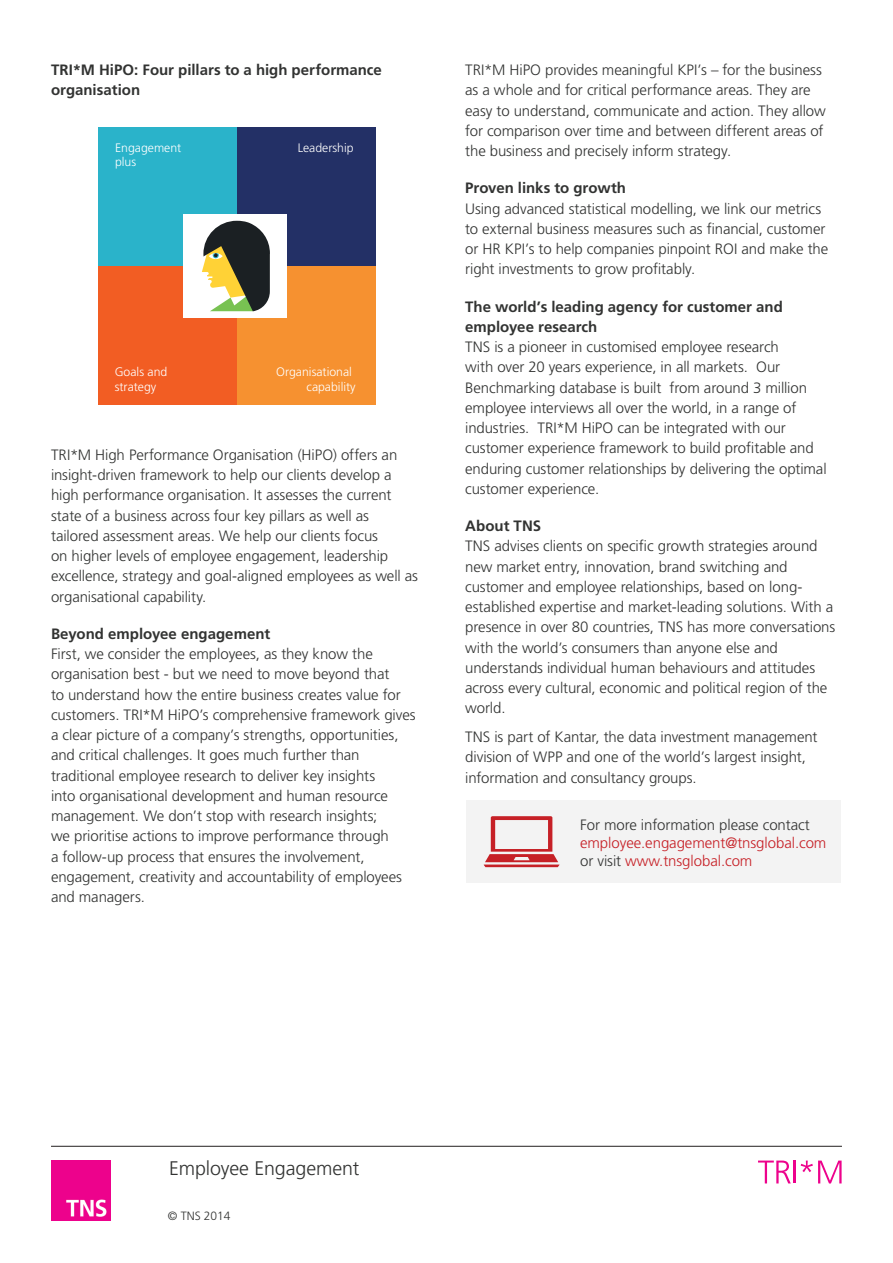
<style>
.page{position:relative;width:893px;height:1263px;background:#fff}
.page>*{position:absolute;margin:0;border:0;box-sizing:border-box;transform-origin:0 0}
.t1{font:300 19.65px "Frutiger LT Std";letter-spacing:-.005em;color:#323332}
.body_copy{font:300 15px/20.2px "Frutiger LT Std";letter-spacing:-.005em;color:#323332}
.Heading_2{font:700 15px/20.2px "Frutiger LT Std";color:#323332}
.body_copy-2{font:300 15px/18px "Frutiger LT Std";letter-spacing:-.005em;color:#c62026}
.t2{font:300 12.3px/14.7px "Frutiger LT Std";color:#fff}
.t3{font:300 12px "Frutiger LT Std";letter-spacing:-.005em;color:#323332}
.s1{color:#323332}
</style>
<div class="page">
<svg style="left:758px;top:1160px;width:33px;height:23px"></svg>
<hr style="left:794px;top:1160px;width:2px;height:23px;background:#ed028c">
<svg style="left:801px;top:1160px;width:41px;height:23px"></svg>
<img style="left:51px;top:1161px;width:60px;height:59px">
<hr style="left:51px;top:1146px;width:791px;height:1px;background:#231f20">
<div style="left:467px;top:800px;width:374px;height:83px;background:#f3f3f3"></div>
<svg style="left:484px;top:816px;width:75px;height:51px"></svg>
<div style="left:98px;top:127px;width:139px;height:139px;background:#2ab3ca"></div>
<div style="left:237px;top:127px;width:138px;height:139px;background:#233066"></div>
<div style="left:237px;top:266px;width:138px;height:139px;background:#f69130"></div>
<div style="left:98px;top:266px;width:139px;height:139px;background:#f25d23"></div>
<div style="left:184px;top:214px;width:103px;height:104px;background:#fff"></div>
<svg style="left:202px;top:221px;width:68px;height:90px"></svg>
<p class="Heading_2" style="left:51px;top:60px;width:332px">TRI*M HiPO: Four pillars to a high performance organisation</p>
<p class="t2" style="left:115px;top:140px;width:68px">Engagement plus</p>
<p class="t2" style="left:298px;top:140px;width:57px">Leadership</p>
<p class="t2" style="left:115px;top:365px;width:54px">Goals and strategy</p>
<p class="t2" style="left:307px;top:365px;width:51px;text-indent:-30px">Organisational capability</p>
<p class="body_copy" style="left:51px;top:445px;width:369px">TRI*M High Performance Organisation (HiPO) offers an insight-driven framework to help our clients develop a high performance organisation. It assesses the current state of a business across four key pillars as well as tailored assessment areas. We help our clients focus<br>on higher levels of employee engagement, leadership excellence, strategy and goal-aligned employees as well as organisational capability.</p>
<p class="Heading_2" style="left:51px;top:624px;width:221px">Beyond employee engagement</p>
<p class="body_copy" style="left:51px;top:644px;width:366px">First, we consider the employees, as they know the organisation best - but we need to move beyond that<br>to understand how the entire business creates value for customers. TRI*M HiPO’s comprehensive framework gives a clear picture of a company’s strengths, opportunities, and critical challenges. It goes much further than traditional employee research to deliver key insights<br>into organisational development and human resource management. We don’t stop with research insights;<br>we prioritise actions to improve performance through<br>a follow-up process that ensures the involvement, engagement, creativity and accountability of employees and managers.</p>
<p class="body_copy" style="left:465px;top:60px;width:362px">TRI*M HiPO provides meaningful KPI’s – for the business as a whole and for critical performance areas. They are easy to understand, communicate and action. They allow for comparison over time and between different areas of the business and precisely inform strategy.</p>
<p class="Heading_2" style="left:465px;top:178px;width:162px">Proven links to growth</p>
<p class="body_copy" style="left:465px;top:198px;width:365px">Using advanced statistical modelling, we link our metrics to external business measures such as financial, customer or HR KPI’s to help companies pinpoint ROI and make the right investments to grow profitably.</p>
<p class="Heading_2" style="left:465px;top:296px;width:319px">The world’s leading agency for customer and employee research</p>
<p class="body_copy" style="left:465px;top:337px;width:363px">TNS is a pioneer in customised employee research<br>with over 20 years experience, in all markets. Our Benchmarking database is built from around 3 million employee interviews all over the world, in a range of industries. TRI*M HiPO can be integrated with our customer experience framework to build profitable and enduring customer relationships by delivering the optimal customer experience.</p>
<p class="Heading_2" style="left:465px;top:516px;width:78px">About TNS</p>
<p class="body_copy" style="left:465px;top:536px;width:372px">TNS advises clients on specific growth strategies around new market entry, innovation, brand switching and customer and employee relationships, based on long&shy;established expertise and market-leading solutions. With a presence in over 80 countries, TNS has more conversations with the world’s consumers than anyone else and understands individual human behaviours and attitudes across every cultural, economic and political region of the world.</p>
<p class="body_copy" style="left:465px;top:727px;width:354px">TNS is part of Kantar, the data investment management division of WPP and one of the world’s largest insight, information and consultancy groups.</p>
<p class="body_copy-2" style="left:580px;top:816px;width:248px"><span class="s1">For more information please contact </span>employee.engagement@tnsglobal.com <span class="s1">or visit</span> www.tnsglobal.com</p>
<p class="t1" style="left:169px;top:1157px;width:192px">Employee Engagement</p>
<p class="t3" style="left:168px;top:1209px;width:64px">© TNS 2014</p>
</div>
